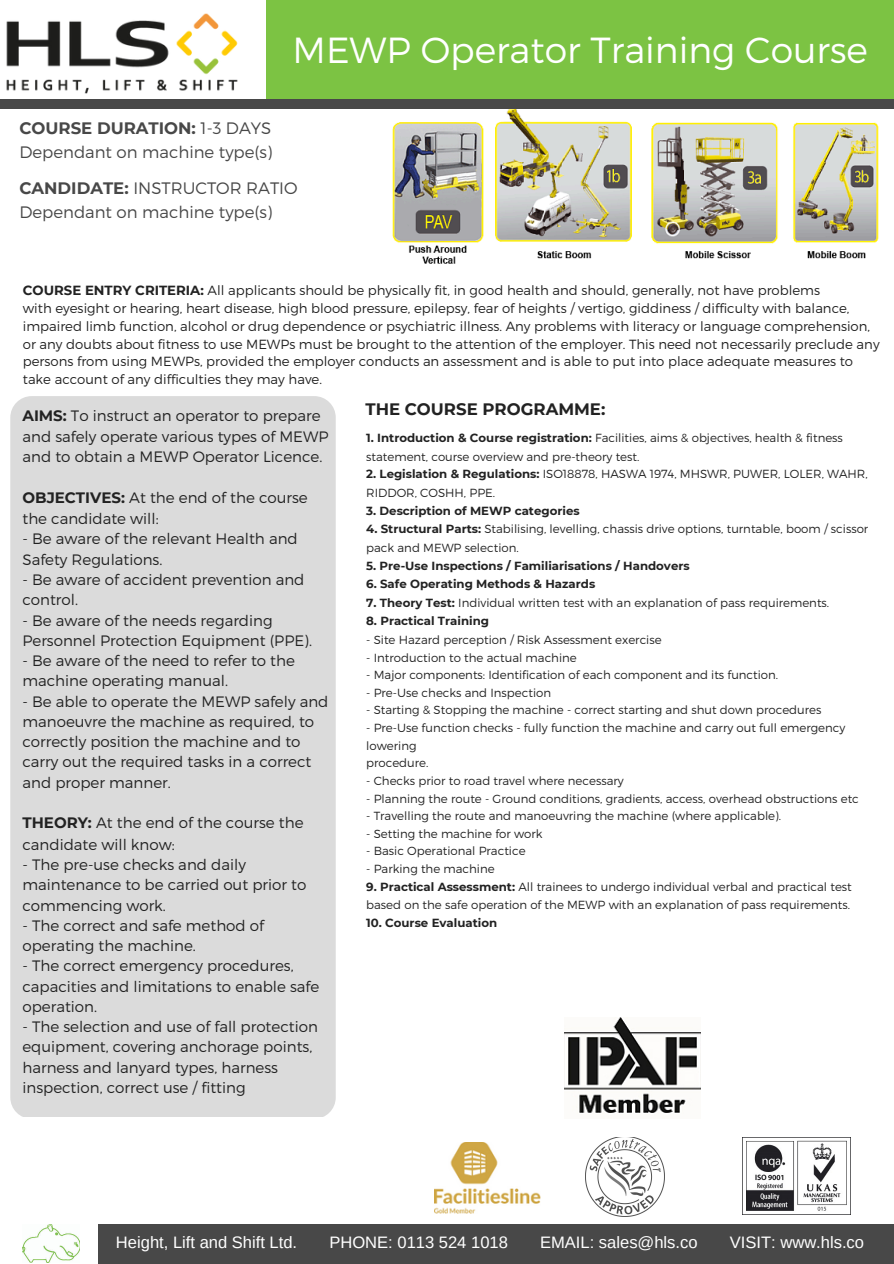
<style>
.page{position:relative;width:894px;height:1264px;background:#fff}
.page>*{position:absolute;margin:0;border:0;box-sizing:border-box;transform-origin:0 0}
.t1{font:300 36.3px "Montserrat";color:#fff}
.t2{font:300 16.5px/23.7px "Montserrat";color:#484848}
.t3{font:16.5px "Arimo";color:#fff}
.t4{font:700 16.5px "Montserrat";color:#222}
.t5{font:300 15px/20.2px "Montserrat";color:#222}
.t6{font:300 13.2px/17.9px "Montserrat";color:#222}
.t7{font:300 11.7px/18.6px "Montserrat";color:#222}
.t8{font:700 11.7px "Montserrat";color:#222}
.s1{font-weight:700}
</style>
<div class="page">
<div style="left:266px;top:0;width:627px;height:99px;background:#7cc343"></div>
<div style="left:0;top:99px;width:893px;height:9px;background:#484848"></div>
<img style="left:22px;top:1224px;width:58px;height:38px">
<div style="left:98px;top:1224px;width:795px;height:39px;background:#484848"></div>
<img style="left:392px;top:109px;width:487px;height:155px">
<img style="left:564px;top:1017px;width:136px;height:96px">
<img style="left:585px;top:1137px;width:79px;height:78px">
<img style="left:742px;top:1137px;width:108px;height:76px">
<img style="left:6px;top:13px;width:232px;height:81px">
<img style="left:434px;top:1142px;width:106px;height:71px">
<div style="left:10px;top:396px;width:325px;height:720px;background:#dbdbdb"></div>
<h1 class="t1" style="left:292px;top:27px;width:576px">MEWP Operator Training Course</h1>
<h2 class="t2" style="left:19px;top:116px;width:254px"><span class="s1">COURSE DURATION:</span> 1-3 DAYS<br>Dependant on machine type(s)</h2>
<h2 class="t2" style="left:19px;top:175px;width:279px"><span class="s1">CANDIDATE:</span> INSTRUCTOR RATIO<br>Dependant on machine type(s)</h2>
<p class="t6" style="left:23px;top:280px;width:858px"><span class="s1">COURSE ENTRY CRITERIA:</span> All applicants should be physically fit, in good health and should, generally, not have problems<br>with eyesight or hearing, heart disease, high blood pressure, epilepsy, fear of heights / vertigo, giddiness / difficulty with balance, impaired limb function, alcohol or drug dependence or psychiatric illness. Any problems with literacy or language comprehension, or any doubts about fitness to use MEWPs must be brought to the attention of the employer. This need not necessarily preclude any persons from using MEWPs, provided the employer conducts an assessment and is able to put into place adequate measures to take account of any difficulties they may have.</p>
<h2 class="t4" style="left:365px;top:399px;width:241px">THE COURSE PROGRAMME:</h2>
<p class="t5" style="left:22px;top:404px;width:307px;line-height:20.9px"><span class="s1">AIMS:</span> To instruct an operator to prepare and safely operate various types of MEWP and to obtain a MEWP Operator Licence.</p>
<p class="t5" style="left:22px;top:486px;width:287px;line-height:21.5px"><span class="s1">OBJECTIVES:</span> At the end of the course the candidate will:</p>
<p class="t5" style="left:22px;top:528px;width:277px">- Be aware of the relevant Health and<br>Safety Regulations.</p>
<p class="t5" style="left:22px;top:568px;width:283px">- Be aware of accident prevention and control.</p>
<p class="t5" style="left:22px;top:609px;width:291px">- Be aware of the needs regarding<br>Personnel Protection Equipment (PPE).</p>
<p class="t5" style="left:22px;top:650px;width:274px">- Be aware of the need to refer to the machine operating manual.</p>
<p class="t5" style="left:22px;top:690px;width:307px">- Be able to operate the MEWP safely and manoeuvre the machine as required, to correctly position the machine and to carry out the required tasks in a correct and proper manner.</p>
<p class="t5" style="left:22px;top:811px;width:282px;line-height:21.5px"><span class="s1">THEORY:</span> At the end of the course the candidate will know:</p>
<p class="t5" style="left:22px;top:853px;width:285px">- The pre-use checks and daily maintenance to be carried out prior to commencing work.</p>
<p class="t5" style="left:22px;top:914px;width:243px">- The correct and safe method of operating the machine.</p>
<p class="t5" style="left:22px;top:955px;width:298px">- The correct emergency procedures, capacities and limitations to enable safe operation.</p>
<p class="t5" style="left:22px;top:1015px;width:297px">- The selection and use of fall protection equipment, covering anchorage points, harness and lanyard types, harness inspection, correct use / fitting</p>
<p class="t7" style="left:366px;top:428px;width:478px"><span class="s1">1. Introduction &amp; Course registration:</span> Facilities, aims &amp; objectives, health &amp; fitness statement, course overview and pre-theory test.</p>
<p class="t7" style="left:366px;top:464px;width:503px"><span class="s1">2. Legislation &amp; Regulations:</span> ISO18878, HASWA 1974, MHSWR, PUWER, LOLER, WAHR,<br>RIDDOR, COSHH, PPE.</p>
<p class="t8" style="left:366px;top:503px;width:215px">3. Description of MEWP categories</p>
<p class="t7" style="left:366px;top:519px;width:503px"><span class="s1">4. Structural Parts:</span> Stabilising, levelling, chassis drive options, turntable, boom / scissor pack and MEWP selection.</p>
<p class="t8" style="left:366px;top:558px;width:325px">5. Pre-Use Inspections / Familiarisations / Handovers</p>
<p class="t8" style="left:366px;top:577px;width:230px">6. Safe Operating Methods &amp; Hazards</p>
<p class="t7" style="left:366px;top:592px;width:464px"><span class="s1">7. Theory Test:</span> Individual written test with an explanation of pass requirements.</p>
<p class="t8" style="left:366px;top:614px;width:124px">8. Practical Training</p>
<p class="t7" style="left:366px;top:630px;width:297px">- Site Hazard perception / Risk Assessment exercise</p>
<p class="t7" style="left:366px;top:647px;width:212px">- Introduction to the actual machine</p>
<p class="t7" style="left:366px;top:665px;width:413px">- Major components: Identification of each component and its function.</p>
<p class="t7" style="left:366px;top:682px;width:186px">- Pre-Use checks and Inspection</p>
<p class="t7" style="left:366px;top:700px;width:456px">- Starting &amp; Stopping the machine - correct starting and shut down procedures</p>
<p class="t7" style="left:366px;top:718px;width:480px;line-height:17.5px">- Pre-Use function checks - fully function the machine and carry out full emergency lowering<br>procedure.</p>
<p class="t7" style="left:366px;top:771px;width:259px">- Checks prior to road travel where necessary</p>
<p class="t7" style="left:366px;top:788px;width:494px">- Planning the route - Ground conditions, gradients, access, overhead obstructions etc</p>
<p class="t7" style="left:366px;top:806px;width:416px">- Travelling the route and manoeuvring the machine (where applicable).</p>
<p class="t7" style="left:366px;top:823px;width:178px">- Setting the machine for work</p>
<p class="t7" style="left:366px;top:841px;width:161px">- Basic Operational Practice</p>
<p class="t7" style="left:366px;top:859px;width:130px">- Parking the machine</p>
<p class="t7" style="left:366px;top:876px;width:487px"><span class="s1">9. Practical Assessment:</span> All trainees to undergo individual verbal and practical test based on the safe operation of the MEWP with an explanation of pass requirements.</p>
<p class="t8" style="left:366px;top:915px;width:132px">10. Course Evaluation</p>
<h2 class="t3" style="left:116px;top:1233px;width:183px">Height, Lift and Shift Ltd.</h2>
<h2 class="t3" style="left:329px;top:1233px;width:180px">PHONE: 0113 524 1018</h2>
<h2 class="t3" style="left:540px;top:1233px;width:159px">EMAIL: sales@hls.co</h2>
<h2 class="t3" style="left:729px;top:1233px;width:136px">VISIT: www.hls.co</h2>
</div>
